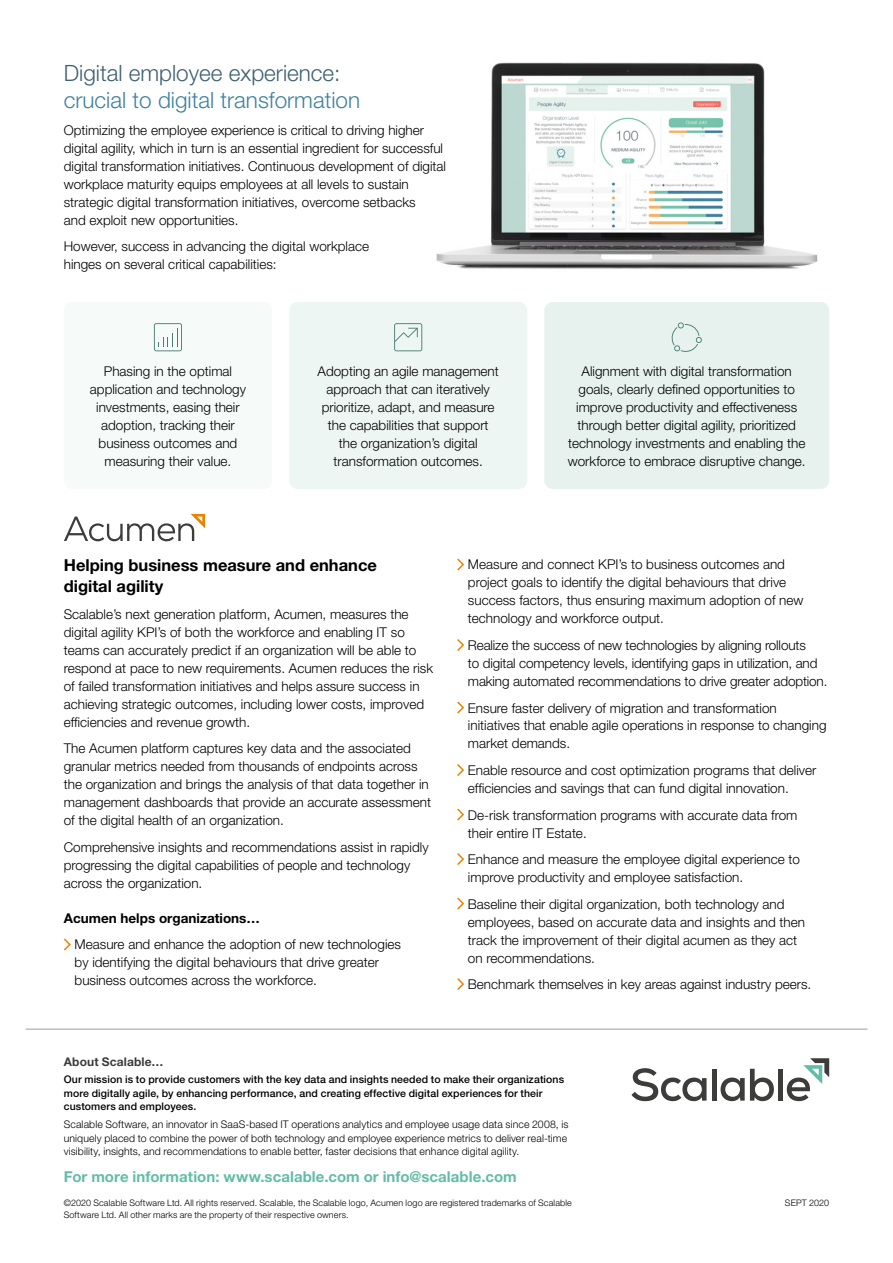
<style>
.page{position:relative;width:893px;height:1263px;background:#fff}
.page>*{position:absolute;margin:0;border:0;box-sizing:border-box;transform-origin:0 0}
.t1{font:300 22.5px "Helvetica Neue LT";color:#3f82a0}
.t2{font:300 22.5px "Helvetica Neue LT";color:#3f6271}
.t3{font:700 16.5px/21px "Helvetica Neue LT";color:#000}
.t4{font:700 15px "Helvetica Neue LT";letter-spacing:.005em;color:#62bda6}
.t5{font:300 13.5px/18px "Helvetica Neue LT";color:#000}
.t6{font:700 13.5px "Helvetica Neue LT";color:#000}
.t7{font:700 12px "Helvetica Neue LT";letter-spacing:.015em;color:#3c3c3b}
.t8{font:300 10.5px/13.5px "Helvetica Neue LT";letter-spacing:.01em;color:#000}
.t9{font:500 10.5px/13.5px "Helvetica Neue LT";letter-spacing:.01em;color:#000}
.t10{font:300 9px/12px "Helvetica Neue LT";letter-spacing:.015em;color:#000}
</style>
<div class="page">
<svg style="left:63px;top:938px;width:8px;height:13px"></svg>
<svg style="left:457px;top:558px;width:7px;height:13px"></svg>
<svg style="left:457px;top:639px;width:7px;height:12px"></svg>
<svg style="left:457px;top:701px;width:7px;height:13px"></svg>
<svg style="left:457px;top:764px;width:7px;height:12px"></svg>
<svg style="left:457px;top:808px;width:7px;height:13px"></svg>
<svg style="left:457px;top:853px;width:7px;height:12px"></svg>
<svg style="left:457px;top:897px;width:7px;height:13px"></svg>
<svg style="left:457px;top:978px;width:7px;height:12px"></svg>
<div style="left:64px;top:302px;width:208px;height:187px;background:#f6faf9;border-radius:9px"></div>
<div style="left:289px;top:302px;width:238px;height:187px;background:#eef6f4;border-radius:9px"></div>
<div style="left:544px;top:302px;width:285px;height:187px;background:#e7f2ef;border-radius:9px"></div>
<img style="left:436px;top:62px;width:382px;height:207px">
<svg style="left:154px;top:323px;width:28px;height:28px"></svg>
<svg style="left:394px;top:323px;width:28px;height:28px"></svg>
<svg style="left:671px;top:322px;width:31px;height:30px"></svg>
<hr style="left:26px;top:1029px;width:841px;height:1px;background:#9d9d9c">
<svg style="left:631px;top:1068px;width:75px;height:33px"></svg>
<div style="left:712px;top:1069px;width:5px;height:31px;background:#3c3c3b"></div>
<svg style="left:721px;top:1069px;width:53px;height:32px"></svg>
<div style="left:778px;top:1069px;width:5px;height:31px;background:#3c3c3b"></div>
<svg style="left:787px;top:1058px;width:42px;height:43px"></svg>
<svg style="left:64px;top:514px;width:141px;height:27px"></svg>
<h1 class="t2" style="left:64px;top:60px;width:278px">Digital employee experience:</h1>
<h1 class="t1" style="left:64px;top:87px;width:298px">crucial to digital transformation</h1>
<p class="t5" style="left:64px;top:121px;width:384px">Optimizing the employee experience is critical to driving higher digital agility, which in turn is an essential ingredient for successful digital transformation initiatives. Continuous development of digital workplace maturity equips employees at all levels to sustain strategic digital transformation initiatives, overcome setbacks<br>and exploit new opportunities.</p>
<p class="t5" style="left:64px;top:237px;width:307px">However, success in advancing the digital workplace hinges on several critical capabilities:</p>
<p class="t5" style="left:90px;top:362px;width:158px;text-align:center">Phasing in the optimal application and technology investments, easing their adoption, tracking their business outcomes and measuring their value.</p>
<p class="t5" style="left:318px;top:362px;width:183px;text-align:center">Adopting an agile management approach that can iteratively prioritize, adapt, and measure the capabilities that support the organization’s digital transformation outcomes.</p>
<p class="t5" style="left:568px;top:362px;width:239px;text-align:center">Alignment with digital transformation goals, clearly defined opportunities to improve productivity and effectiveness through better digital agility, prioritized technology investments and enabling the workforce to embrace disruptive change.</p>
<p class="t3" style="left:64px;top:555px;width:315px">Helping business measure and enhance digital agility</p>
<p class="t5" style="left:64px;top:605px;width:371px">Scalable’s next generation platform, Acumen, measures the digital agility KPI’s of both the workforce and enabling IT so teams can accurately predict if an organization will be able to respond at pace to new requirements. Acumen reduces the risk of failed transformation initiatives and helps assure success in achieving strategic outcomes, including lower costs, improved efficiencies and revenue growth.</p>
<p class="t5" style="left:64px;top:739px;width:369px">The Acumen platform captures key data and the associated granular metrics needed from thousands of endpoints across the organization and brings the analysis of that data together in management dashboards that provide an accurate assessment of the digital health of an organization.</p>
<p class="t5" style="left:64px;top:838px;width:366px">Comprehensive insights and recommendations assist in rapidly progressing the digital capabilities of people and technology across the organization.</p>
<p class="t6" style="left:64px;top:910px;width:198px">Acumen helps organizations…</p>
<p class="t5" style="left:75px;top:935px;width:328px">Measure and enhance the adoption of new technologies by identifying the digital behaviours that drive greater business outcomes across the workforce.</p>
<p class="t5" style="left:468px;top:555px;width:337px">Measure and connect KPI’s to business outcomes and project goals to identify the digital behaviours that drive success factors, thus ensuring maximum adoption of new technology and workforce output.</p>
<p class="t5" style="left:468px;top:636px;width:361px">Realize the success of new technologies by aligning rollouts<br>to digital competency levels, identifying gaps in utilization, and making automated recommendations to drive greater adoption.</p>
<p class="t5" style="left:468px;top:698px;width:360px">Ensure faster delivery of migration and transformation initiatives that enable agile operations in response to changing market demands.</p>
<p class="t5" style="left:468px;top:761px;width:350px">Enable resource and cost optimization programs that deliver efficiencies and savings that can fund digital innovation.</p>
<p class="t5" style="left:468px;top:805px;width:331px">De-risk transformation programs with accurate data from their entire IT Estate.</p>
<p class="t5" style="left:468px;top:850px;width:334px">Enhance and measure the employee digital experience to improve productivity and employee satisfaction.</p>
<p class="t5" style="left:468px;top:894px;width:339px">Baseline their digital organization, both technology and employees, based on accurate data and insights and then track the improvement of their digital acumen as they act on recommendations.</p>
<p class="t5" style="left:468px;top:975px;width:345px">Benchmark themselves in key areas against industry peers.</p>
<p class="t7" style="left:64px;top:1054px;width:101px">About Scalable…</p>
<p class="t9" style="left:64px;top:1073px;width:502px">Our mission is to provide customers with the key data and insights needed to make their organizations more digitally agile, by enhancing performance, and creating effective digital experiences for their customers and employees.</p>
<p class="t8" style="left:64px;top:1117px;width:506px">Scalable Software, an innovator in SaaS-based IT operations analytics and employee usage data since 2008, is uniquely placed to combine the power of both technology and employee experience metrics to deliver real-time visibility, insights, and recommendations to enable better, faster decisions that enhance digital agility.</p>
<p class="t4" style="left:64px;top:1167px;width:454px">For more information: www.scalable.com or info@scalable.com</p>
<p class="t10" style="left:64px;top:1197px;width:510px">©2020 Scalable Software Ltd. All rights reserved. Scalable, the Scalable logo, Acumen logo are registered trademarks of Scalable<br>Software Ltd. All other marks are the property of their respective owners.</p>
<p class="t10" style="left:785px;top:1197px;width:46px">SEPT 2020</p>
</div>
